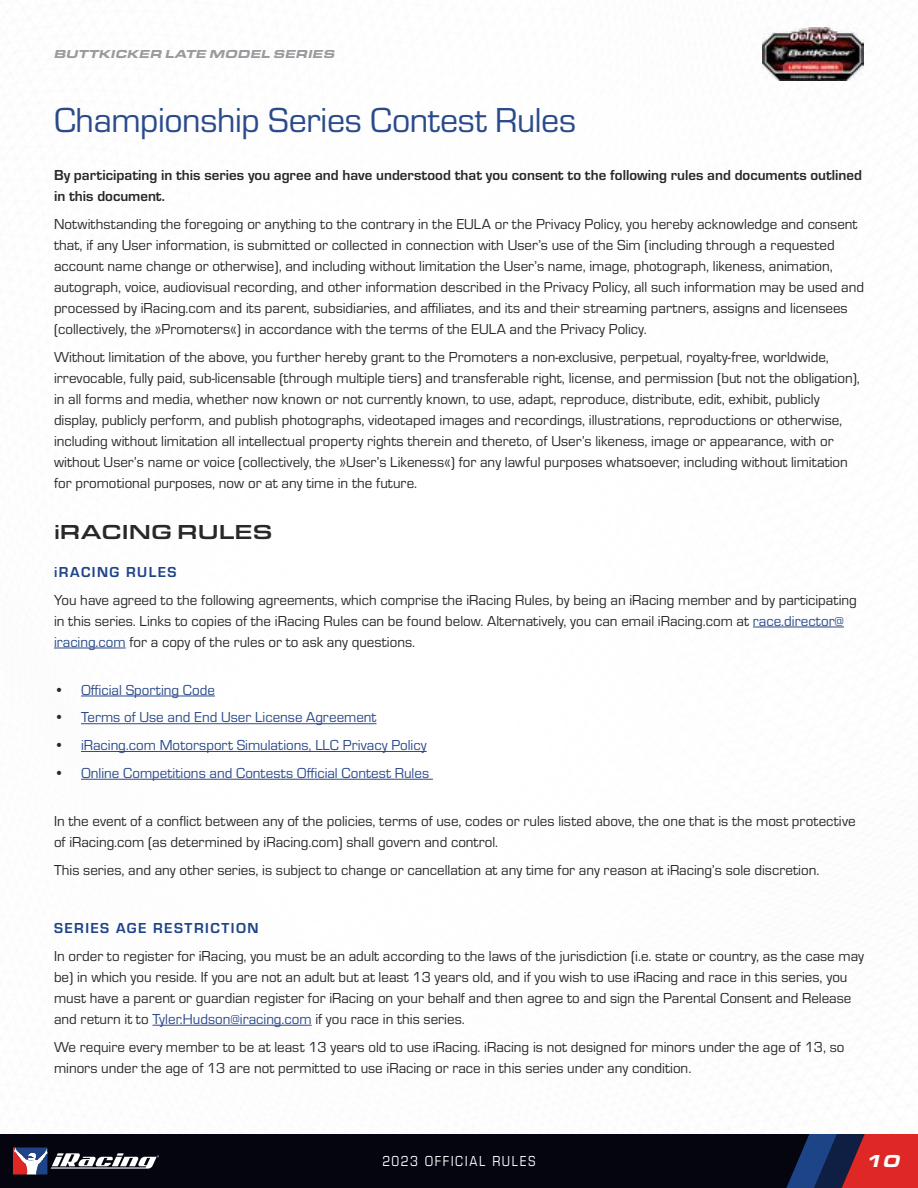
<style>
.page{position:relative;width:918px;height:1188px;background:#fff}
.page>*{position:absolute;margin:0;border:0;box-sizing:border-box;transform-origin:0 0}
.t1{font:36px "Eurostile";letter-spacing:-.01em;color:#2a4a8b}
.t2{font:500 21px "Eurostile Ext";color:#292829}
.t3{font:italic 900 18px "Eurostile Ext";color:#fff}
.t4{font:15px/21px "Eurostile";color:#292829}
.t5{font:15px "Eurostile";color:#2a4a8b}
.t6{font:700 15px/21px "Eurostile";color:#292829}
.t7{font:700 15px "Eurostile";letter-spacing:.1em;color:#1e4488}
.t8{font:15px "Eurostile Con";letter-spacing:.1em;color:#fff}
.t9{font:italic 900 12px "Eurostile Ext";color:#9b9b9f}
.s1{color:#2a4a8b}
.s2{color:#292829}
</style>
<div class="page">
<img style="left:762px;top:27px;width:102px;height:54px">
<div style="left:0;top:1134px;width:918px;height:54px;background:#05050f"></div>
<svg style="left:786px;top:1134px;width:132px;height:54px;background:#77283e"></svg>
<svg style="left:13px;top:1148px;width:146px;height:26px"></svg>
<hr style="left:753px;top:627px;width:91px;height:1px;background:#2a4a8b">
<hr style="left:54px;top:648px;width:72px;height:1px;background:#2a4a8b">
<hr style="left:81px;top:696px;width:134px;height:1px;background:#2a4a8b">
<hr style="left:81px;top:723px;width:296px;height:1px;background:#2a4a8b">
<hr style="left:81px;top:751px;width:346px;height:1px;background:#2a4a8b">
<hr style="left:81px;top:779px;width:352px;height:1px;background:#2a4a8b">
<hr style="left:153px;top:1025px;width:159px;height:1px;background:#2a4a8b">
<p class="t9" style="left:54px;top:45px;width:283px">BUTTKICKER LATE MODEL SERIES</p>
<h1 class="t1" style="left:54px;top:96px;width:524px">Championship Series Contest Rules</h1>
<p class="t6" style="left:54px;top:164px;width:810px">By participating in this series you agree and have understood that you consent to the following rules and documents outlined in this document.</p>
<p class="t4" style="left:54px;top:213px;width:812px">Notwithstanding the foregoing or anything to the contrary in the EULA or the Privacy Policy, you hereby acknowledge and consent that, if any User information, is submitted or collected in connection with User’s use of the Sim (including through a requested account name change or otherwise), and including without limitation the User’s name, image, photograph, likeness, animation, autograph, voice, audiovisual recording, and other information described in the Privacy Policy, all such information may be used and processed by iRacing.com and its parent, subsidiaries, and affiliates, and its and their streaming partners, assigns and licensees (collectively, the »Promoters«) in accordance with the terms of the EULA and the Privacy Policy.</p>
<p class="t4" style="left:54px;top:345px;width:807px">Without limitation of the above, you further hereby grant to the Promoters a non-exclusive, perpetual, royalty-free, worldwide, irrevocable, fully paid, sub-licensable (through multiple tiers) and transferable right, license, and permission (but not the obligation), in all forms and media, whether now known or not currently known, to use, adapt, reproduce, distribute, edit, exhibit, publicly display, publicly perform, and publish photographs, videotaped images and recordings, illustrations, reproductions or otherwise, including without limitation all intellectual property rights therein and thereto, of User’s likeness, image or appearance, with or without User’s name or voice (collectively, the »User’s Likeness«) for any lawful purposes whatsoever, including without limitation for promotional purposes, now or at any time in the future.</p>
<h2 class="t2" style="left:54px;top:516px;width:220px">iRACING RULES</h2>
<p class="t7" style="left:54px;top:561px;width:124px">iRACING RULES</p>
<p class="t4" style="left:54px;top:588px;width:804px">You have agreed to the following agreements, which comprise the iRacing Rules, by being an iRacing member and by participating in this series. Links to copies of the iRacing Rules can be found below. Alternatively, you can email iRacing.com at <span class="s1">race.director@ iracing.com</span> for a copy of the rules or to ask any questions.</p>
<p class="t5" style="left:54px;top:679px;width:162px"><span class="s2">•</span> Official Sporting Code</p>
<p class="t5" style="left:54px;top:707px;width:324px"><span class="s2">•</span> Terms of Use and End User License Agreement</p>
<p class="t5" style="left:54px;top:735px;width:374px"><span class="s2">•</span> iRacing.com Motorsport Simulations, LLC Privacy Policy</p>
<p class="t5" style="left:54px;top:763px;width:377px"><span class="s2">•</span> Online Competitions and Contests Official Contest Rules</p>
<p class="t4" style="left:54px;top:810px;width:803px">In the event of a conflict between any of the policies, terms of use, codes or rules listed above, the one that is the most protective of iRacing.com (as determined by iRacing.com) shall govern and control.</p>
<p class="t4" style="left:54px;top:858px;width:767px">This series, and any other series, is subject to change or cancellation at any time for any reason at iRacing’s sole discretion.</p>
<p class="t7" style="left:54px;top:917px;width:206px">SERIES AGE RESTRICTION</p>
<p class="t4" style="left:54px;top:945px;width:812px">In order to register for iRacing, you must be an adult according to the laws of the jurisdiction (i.e. state or country, as the case may be) in which you reside. If you are not an adult but at least 13 years old, and if you wish to use iRacing and race in this series, you must have a parent or guardian register for iRacing on your behalf and then agree to and sign the Parental Consent and Release and return it to <span class="s1">Tyler.Hudson@iracing.com</span> if you race in this series.</p>
<p class="t4" style="left:54px;top:1035px;width:792px">We require every member to be at least 13 years old to use iRacing. iRacing is not designed for minors under the age of 13, so minors under the age of 13 are not permitted to use iRacing or race in this series under any condition.</p>
<p class="t8" style="left:382px;top:1151px;width:155px">2023 OFFICIAL RULES</p>
<p class="t3" style="left:866px;top:1147px;width:36px">10</p>
</div>
